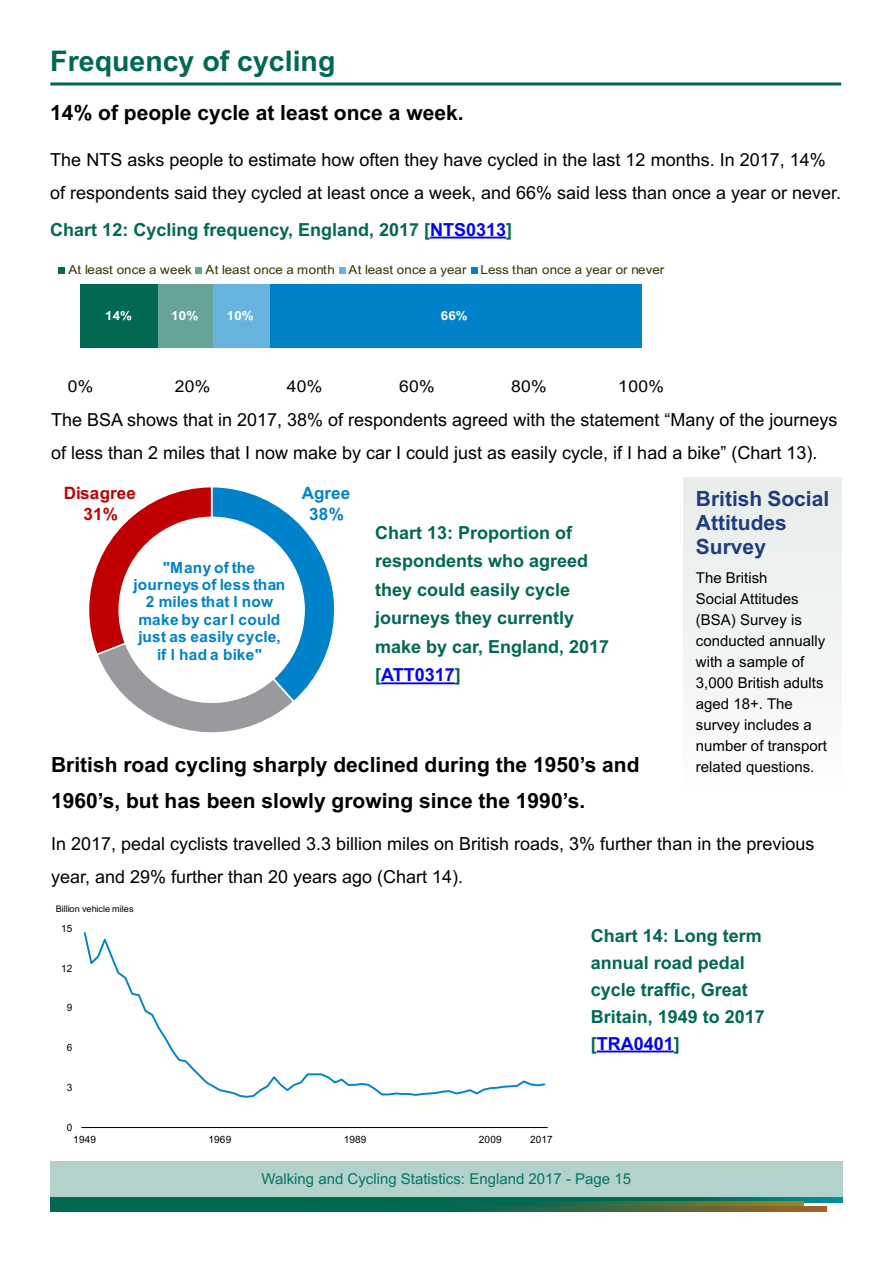
<style>
.page{position:relative;width:893px;height:1263px;background:#fff}
.page>*{position:absolute;margin:0;border:0;box-sizing:border-box;transform-origin:0 0}
.NTS_Heading{font:700 28.5px "Arial";color:#006853}
.Bold_Intro_Text{font:700 21px "Arial";color:#000}
.NTS_Heading-2{font:700 21px "Arial";color:#000}
.t1{font:700 21px/24px "Arial";color:#1e3c7f}
.NTS_sub-heading{font:18px/33px "Arial";color:#000}
.NTS_chart_heading{font:700 18px/28.5px "Arial";color:#006853}
.NTS_Heading-3{font:18px/33px "Arial";color:#000}
.Chart_Title{font:700 18px/27px "Arial";color:#006853}
.t2{font:700 17.1px/20.2px "Arial";letter-spacing:.01em;color:#c00000;text-align:center}
.t3{font:700 17.1px/20.2px "Arial";letter-spacing:.01em;color:#0082ca;text-align:center}
.t4{font:16.35px "Arial";letter-spacing:.015em;color:#000;scale:1.07 1}
.t5{font:700 15.45px/17.4px "Arial";letter-spacing:.02em;color:#0082ca;text-align:center}
.t6{font:15px/21px "Arial";color:#000}
.t7{font:15px "Arial";color:#007662}
.t8{font:12.45px "Arial";letter-spacing:.005em;color:#330;scale:1.07 1}
.t9{font:700 12.45px "Arial";letter-spacing:.005em;color:#fff;scale:1.07 1}
.t10{font:10.05px "Arial";letter-spacing:.015em;color:#000}
.t11{font:9.15px "Arial";letter-spacing:-.01em;color:#000}
.s1{color:#00f}
.s2{font-family:"Arial Bold MT2";font-weight:400}
</style>
<div class="page">
<div style="left:50px;top:1161px;width:792px;height:36px;background:#b3d2cb"></div>
<svg style="left:50px;top:1197px;width:792px;height:5px;background:#006c5a"></svg>
<svg style="left:50px;top:1201px;width:753px;height:5px;background:#1b6d4a"></svg>
<svg style="left:50px;top:1206px;width:777px;height:6px;background:#256647"></svg>
<hr style="left:50px;top:82px;width:791px;height:3px;background:#006853">
<hr style="left:430px;top:237px;width:76px;height:1px;background:#00f">
<div style="left:80px;top:284px;width:79px;height:63px;background:#006853"></div>
<div style="left:159px;top:284px;width:54px;height:63px;background:#66a498"></div>
<div style="left:213px;top:284px;width:57px;height:63px;background:#66b4df"></div>
<div style="left:270px;top:284px;width:371px;height:63px;background:#0082ca"></div>
<svg style="left:59px;top:267px;width:6px;height:6px"></svg>
<div style="left:195px;top:267px;width:7px;height:6px;background:#66a498"></div>
<div style="left:339px;top:267px;width:7px;height:6px;background:#66b4df"></div>
<div style="left:471px;top:267px;width:7px;height:6px;background:#0082ca"></div>
<svg style="left:89px;top:487px;width:246px;height:246px"></svg>
<hr style="left:381px;top:682px;width:74px;height:2px;background:#00f">
<div style="left:683px;top:478px;width:159px;height:307px;background:#f0f3f3"></div>
<hr style="left:81px;top:1127px;width:467px;height:1px;background:#000">
<svg style="left:83px;top:932px;width:463px;height:166px"></svg>
<hr style="left:597px;top:1050px;width:77px;height:2px;background:#00f">
<p class="NTS_Heading" style="left:50px;top:41px;width:287px">Frequency of cycling</p>
<p class="NTS_Heading-2" style="left:50px;top:98px;width:415px">14% of people cycle at least once a week.</p>
<p class="NTS_Heading-3" style="left:50px;top:143px;width:792px">The NTS asks people to estimate how often they have cycled in the last 12 months. In 2017, 14% of respondents said they cycled at least once a week, and 66% said less than once a year or never.</p>
<p class="NTS_chart_heading" style="left:50px;top:215px;width:463px">Chart 12: Cycling frequency, England, 2017 [<span class="s1">NTS0313</span>]</p>
<p class="t8" style="left:68px;top:261px;width:559px">At least once a week At least once a month At least once a year Less than once a year or never</p>
<p class="t9" style="left:105px;top:307px;width:27px">14%</p>
<p class="t9" style="left:171px;top:307px;width:27px">10%</p>
<p class="t9" style="left:227px;top:307px;width:27px">10%</p>
<p class="t9" style="left:441px;top:307px;width:27px">66%</p>
<p class="t4" style="left:68px;top:375px;width:25px">0%</p>
<p class="t4" style="left:175px;top:375px;width:35px">20%</p>
<p class="t4" style="left:287px;top:375px;width:35px">40%</p>
<p class="t4" style="left:399px;top:375px;width:35px">60%</p>
<p class="t4" style="left:511px;top:375px;width:35px">80%</p>
<p class="t4" style="left:618px;top:375px;width:44px">100%</p>
<p class="NTS_sub-heading" style="left:51px;top:403px;width:788px">The BSA shows that in 2017, 38% of respondents agreed with the statement “Many of the journeys of less than 2 miles that I now make by car I could just as easily cycle, if I had a bike” (Chart 13).</p>
<p class="t2" style="left:64px;top:483px;width:74px">Disagree<br>31%</p>
<p class="t3" style="left:302px;top:483px;width:50px">Agree<br>38%</p>
<p class="t5" style="left:134px;top:559px;width:153px">"Many of the journeys of less than<br>2 miles that I now make by car I could just as easily cycle, if I had a bike"</p>
<p class="NTS_chart_heading" style="left:375px;top:518px;width:236px">Chart 13: Proportion of respondents who agreed they could easily cycle journeys they currently make by car, England, 2017 [<span class="s1">ATT0317</span>]</p>
<p class="t1" style="left:696px;top:487px;width:135px">British Social<br>Attitudes<br>Survey</p>
<p class="t6" style="left:696px;top:567px;width:132px">The British<br>Social Attitudes (BSA) Survey is conducted annually with a sample of<br>3,000 British adults aged 18+. The survey includes a number of transport</p>
<p class="Bold_Intro_Text" style="left:51px;top:750px;width:590px">British road cycling sharply declined during the 1950’s and</p>
<p class="t6" style="left:696px;top:756px;width:120px">related questions.</p>
<p class="Bold_Intro_Text" style="left:51px;top:786px;width:536px">1960’s, but has been slowly growing since the 1990’s.</p>
<p class="NTS_sub-heading" style="left:51px;top:827px;width:765px">In 2017, pedal cyclists travelled 3.3 billion miles on British roads, 3% further than in the previous year, and 29% further than 20 years ago (Chart 14).</p>
<p class="t11" style="left:56px;top:903px;width:79px">Billion vehicle miles</p>
<p class="t10" style="left:61px;top:921px;width:13px">15</p>
<p class="t10" style="left:61px;top:961px;width:13px">12</p>
<p class="t10" style="left:67px;top:1001px;width:7px">9</p>
<p class="t10" style="left:67px;top:1041px;width:7px">6</p>
<p class="t10" style="left:67px;top:1080px;width:7px">3</p>
<p class="t10" style="left:67px;top:1120px;width:7px">0</p>
<p class="t10" style="left:73px;top:1132px;width:24px">1949</p>
<p class="t10" style="left:208px;top:1132px;width:24px">1969</p>
<p class="t10" style="left:344px;top:1132px;width:24px">1989</p>
<p class="t10" style="left:479px;top:1132px;width:24px">2009</p>
<p class="t10" style="left:530px;top:1132px;width:24px">2017</p>
<p class="Chart_Title" style="left:591px;top:922px;width:176px">Chart 14: Long term annual road pedal <span class="s2">cycle traffic, Great<br></span>Britain, 1949 to 2017 [<span class="s1">TRA0401</span>]</p>
<p class="t7" style="left:261px;top:1169px;width:371px">Walking and Cycling Statistics: England 2017 - Page 15</p>
</div>
